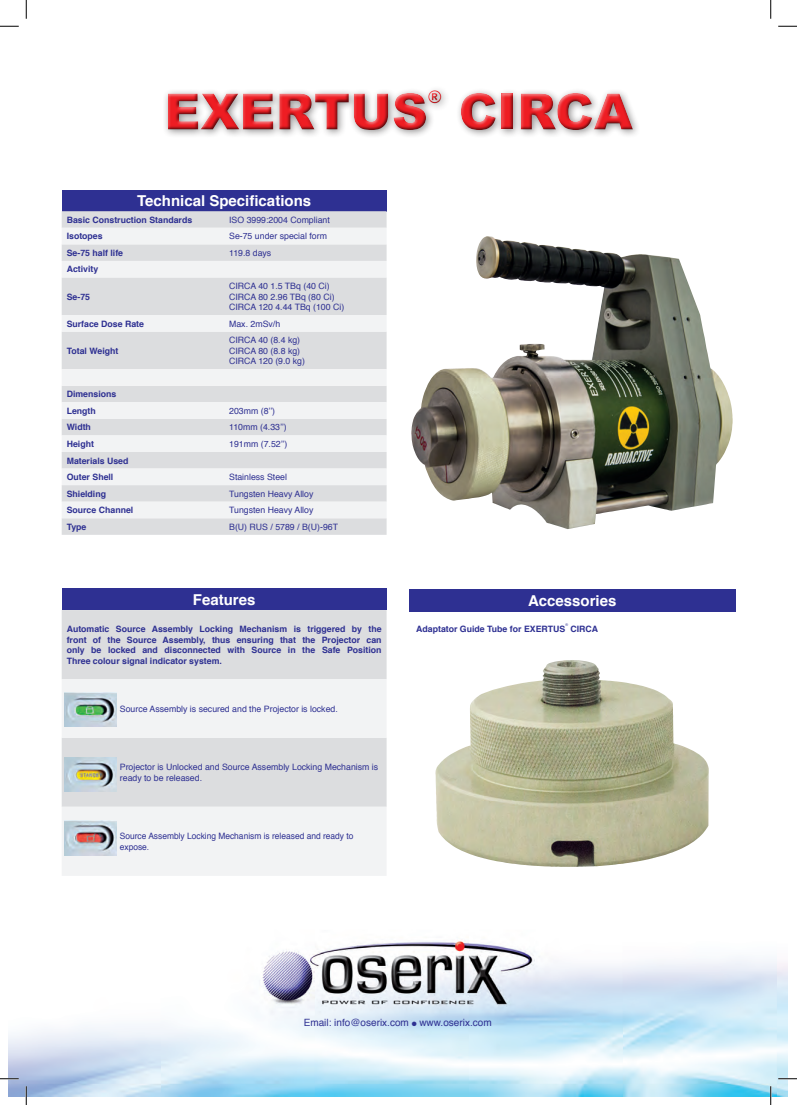
<style>
.page{position:relative;width:797px;height:1105px;background:#fff}
.page>*{position:absolute;margin:0;border:0;box-sizing:border-box;transform-origin:0 0}
.t1{font:900 50px "Arial";color:#ee1d23}
.t2{font:900 17.5px "Arial";color:#ee1d23}
.t3{font:700 15px "Helvetica";color:#fff}
.t4{font:10px "Helvetica";color:#2e3092}
.t5{font:700 8.75px/10.5px "Helvetica";color:#2e3092}
.t6{font:8.75px/10.5px "Helvetica";color:#2e3092}
.t7{font:8.75px/10.5px "Helvetica";color:#2e3092;scale:.96 1}
.t8{font:3.75px "Helvetica";color:#2e3092;scale:.96 1}
</style>
<div class="page">
<img style="left:9px;top:9px;width:778px;height:1087px">
<div style="left:62px;top:190px;width:324px;height:21px;background:#2e3092"></div>
<svg style="left:62px;top:211px;width:324px;height:324px;background:#dbdcdf"></svg>
<svg style="left:62px;top:228px;width:324px;height:290px;fill:#dcdddf"></svg>
<div style="left:62px;top:589px;width:324px;height:21px;background:#2e3092"></div>
<div style="left:62px;top:610px;width:324px;height:69px;background:#dcdddf"></div>
<svg style="left:62px;top:679px;width:324px;height:197px;fill:#f2f3f4"></svg>
<img style="left:411px;top:238px;width:193px;height:197px">
<div style="left:162px;top:85px;width:479px;height:54px;background:#fff"></div>
<div style="left:165px;top:90px;width:472px;height:45px;background:#231f20;opacity:.75"></div>
<img style="left:64px;top:692px;width:52px;height:35px">
<img style="left:64px;top:757px;width:52px;height:34px">
<img style="left:64px;top:821px;width:52px;height:34px">
<div style="left:409px;top:589px;width:326px;height:22px;background:#2e3092"></div>
<img style="left:435px;top:660px;width:273px;height:207px">
<svg style="left:0;top:25px;width:19px;height:2px"></svg>
<svg style="left:778px;top:25px;width:19px;height:2px"></svg>
<svg style="left:0;top:1078px;width:19px;height:1px"></svg>
<svg style="left:778px;top:1078px;width:19px;height:1px"></svg>
<svg style="left:25px;top:0;width:2px;height:19px"></svg>
<svg style="left:25px;top:1086px;width:2px;height:19px"></svg>
<svg style="left:770px;top:0;width:1px;height:19px"></svg>
<svg style="left:770px;top:1086px;width:1px;height:19px"></svg>
<h1 class="t1" style="left:164px;top:75px;width:265px">EXERTUS</h1>
<h2 class="t2" style="left:428px;top:84px;width:15px">®</h2>
<h1 class="t1" style="left:458px;top:75px;width:176px">CIRCA</h1>
<h3 class="t3" style="left:137px;top:189px;width:175px">Technical Specifications</h3>
<p class="t5" style="left:67px;top:215px;width:127px">Basic Construction Standards</p>
<p class="t6" style="left:229px;top:215px;width:102px">ISO 3999:2004 Compliant</p>
<p class="t5" style="left:67px;top:231px;width:37px">Isotopes</p>
<p class="t6" style="left:229px;top:231px;width:99px">Se-75 under special form</p>
<p class="t5" style="left:67px;top:248px;width:58px">Se-75 half life</p>
<p class="t6" style="left:229px;top:248px;width:44px">119.8 days</p>
<p class="t5" style="left:67px;top:264px;width:33px">Activity</p>
<p class="t5" style="left:67px;top:291px;width:25px">Se-75</p>
<p class="t6" style="left:229px;top:281px;width:117px">CIRCA 40 1.5 TBq (40 Ci)<br>CIRCA 80 2.96 TBq (80 Ci)<br>CIRCA 120 4.44 TBq (100 Ci)</p>
<p class="t5" style="left:67px;top:318px;width:79px">Surface Dose Rate</p>
<p class="t6" style="left:229px;top:319px;width:53px">Max. 2mSv/h</p>
<p class="t5" style="left:67px;top:345px;width:53px">Total Weight</p>
<p class="t6" style="left:229px;top:335px;width:77px">CIRCA 40 (8.4 kg)<br>CIRCA 80 (8.8 kg)<br>CIRCA 120 (9.0 kg)</p>
<p class="t5" style="left:67px;top:386px;width:51px;line-height:16.6px">Dimensions<br>Length</p>
<p class="t6" style="left:229px;top:406px;width:48px">203mm (8’’)</p>
<p class="t5" style="left:67px;top:422px;width:26px">Width</p>
<p class="t6" style="left:229px;top:422px;width:59px">110mm (4.33’’)</p>
<p class="t5" style="left:67px;top:439px;width:29px">Height</p>
<p class="t6" style="left:229px;top:439px;width:60px">191mm (7.52’’)</p>
<p class="t5" style="left:67px;top:452px;width:63px;line-height:16.6px">Materials Used<br>Outer Shell</p>
<p class="t6" style="left:229px;top:472px;width:59px">Stainless Steel</p>
<p class="t5" style="left:67px;top:488px;width:41px">Shielding</p>
<p class="t6" style="left:229px;top:489px;width:86px">Tungsten Heavy Alloy</p>
<p class="t5" style="left:67px;top:505px;width:68px">Source Channel</p>
<p class="t6" style="left:229px;top:505px;width:86px">Tungsten Heavy Alloy</p>
<p class="t5" style="left:67px;top:522px;width:21px">Type</p>
<p class="t6" style="left:229px;top:522px;width:110px">B(U) RUS / 5789 / B(U)-96T</p>
<h3 class="t3" style="left:193px;top:588px;width:64px">Features</h3>
<p class="t5" style="left:67px;top:624px;width:316px;text-align:justify">Automatic Source Assembly Locking Mechanism is triggered by the front of the Source Assembly, thus ensuring that the Projector can only be locked and disconnected with Source in the Safe Position Three colour signal indicator system.</p>
<p class="t6" style="left:120px;top:704px;width:219px">Source Assembly is secured and the Projector is locked.</p>
<p class="t6" style="left:120px;top:762px;width:260px">Projector is Unlocked and Source Assembly Locking Mechanism is ready to be released.</p>
<p class="t7" style="left:120px;top:831px;width:245px">Source Assembly Locking Mechanism is released and ready to expose.</p>
<h3 class="t3" style="left:528px;top:588px;width:90px">Accessories</h3>
<p class="t5" style="left:416px;top:624px;width:151px">Adaptator Guide Tube for EXERTUS</p>
<p class="t8" style="left:565px;top:621px;width:4px">®</p>
<p class="t5" style="left:570px;top:624px;width:29px">CIRCA</p>
<p class="t4" style="left:304px;top:1015px;width:189px">Email: info@oserix.com ● www.oserix.com</p>
</div>
